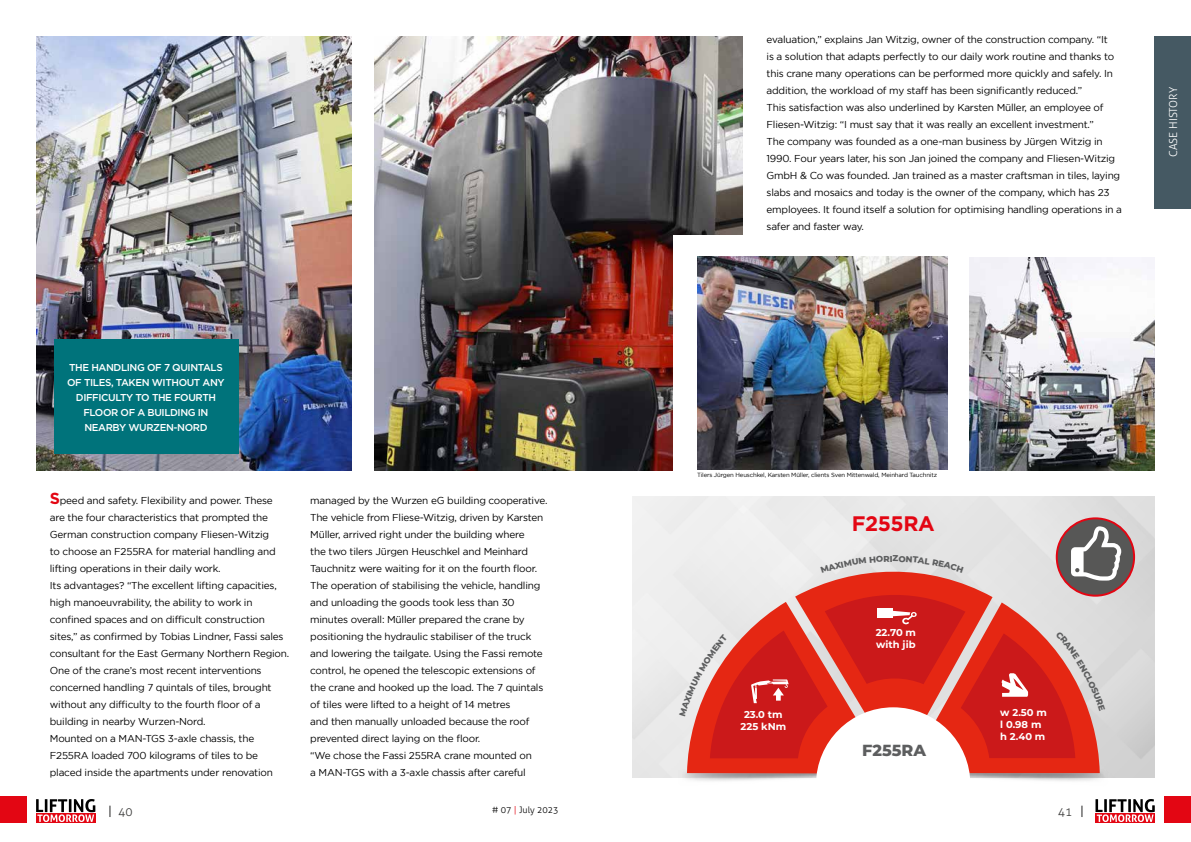
<style>
.page{position:relative;width:1191px;height:842px;background:#fff}
.page>*{position:absolute;margin:0;border:0;box-sizing:border-box;transform-origin:0 0}
.t1{font:700 21px "Gotham";letter-spacing:-.02em;color:#e30613}
.t2{font:800 16px "Montserrat";color:#5d5e5f}
.t3{font:300 12px "Aller";color:#3c3c3b}
.t4{font:300 11px "Aller";color:#fff}
.t5{font:10px/17px "Gotham";letter-spacing:-.02em;color:#000}
.t6{font:500 10px/15px "Gotham";letter-spacing:-.04em;color:#fff;text-align:center}
.t7{font:700 10px/11.9px "Montserrat";color:#fff}
.t8{font:300 9px "Aller";color:#000}
.t9{font:6px "Gotham";letter-spacing:-.02em;color:#000}
.s1{font-weight:700;font-size:16px;color:#e30613}
.s2{color:#000}
.s3{color:#e30613}
</style>
<div class="page">
<div style="left:36px;top:813px;width:60px;height:10px;background:#e30613"></div>
<svg style="left:36px;top:799px;width:59px;height:23px"></svg>
<div style="left:1095px;top:813px;width:60px;height:10px;background:#e30613"></div>
<svg style="left:1095px;top:799px;width:59px;height:23px"></svg>
<div style="left:1155px;top:36px;width:36px;height:172px;background:#455963"></div>
<div style="left:1164px;top:797px;width:27px;height:26px;background:#e30613"></div>
<div style="left:0;top:797px;width:26px;height:26px;background:#e30613"></div>
<img style="left:36px;top:36px;width:316px;height:435px">
<img style="left:374px;top:36px;width:369px;height:435px">
<img style="left:969px;top:258px;width:185px;height:213px">
<div style="left:54px;top:339px;width:185px;height:115px;background:#00737b"></div>
<img style="left:632px;top:496px;width:522px;height:281px">
<img style="left:1095px;top:742px;width:39px;height:64px">
<img style="left:651px;top:742px;width:28px;height:36px">
<svg style="left:795px;top:562px;width:197px;height:27px;background:#e5867c"></svg>
<div style="left:673px;top:236px;width:284px;height:246px;background:#fff"></div>
<img style="left:697px;top:257px;width:250px;height:213px">
<svg style="left:1056px;top:518px;width:78px;height:78px;background:#674d4e"></svg>
<div style="left:1055px;top:517px;width:80px;height:80px;border:2px solid #e30613;border-radius:50%"></div>
<svg style="left:1071px;top:526px;width:50px;height:55px"></svg>
<svg style="left:820px;top:555px;width:143px;height:18px;background:#e4e1e1"></svg>
<svg style="left:679px;top:589px;width:426px;height:195px;background:#de6c66"></svg>
<p class="t5" style="left:766px;top:31px;width:357px">evaluation,” explains Jan Witzig, owner of the construction company. “It<br>is a solution that adapts perfectly to our daily work routine and thanks to this crane many operations can be performed more quickly and safely. In addition, the workload of my staff has been significantly reduced.”<br>This satisfaction was also underlined by Karsten Müller, an employee of Fliesen-Witzig: “I must say that it was really an excellent investment.”<br>The company was founded as a one-man business by Jürgen Witzig in 1990. Four years later, his son Jan joined the company and Fliesen-Witzig GmbH &amp; Co was founded. Jan trained as a master craftsman in tiles, laying slabs and mosaics and today is the owner of the company, which has 23 employees. It found itself a solution for optimising handling operations in a safer and faster way.</p>
<p class="t4" style="left:1166px;top:157px;width:72px;rotate:-90deg">CASE HISTORY</p>
<p class="t6" style="left:67px;top:359px;width:159px">THE HANDLING OF 7 QUINTALS<br>OF TILES, TAKEN WITHOUT ANY<br>DIFFICULTY TO THE FOURTH<br>FLOOR OF A BUILDING IN<br>NEARBY WURZEN-NORD</p>
<p class="t5" style="left:50px;top:492px;width:241px"><span class="s1">S</span>peed and safety. Flexibility and power. These are the four characteristics that prompted the German construction company Fliesen-Witzig<br>to choose an F255RA for material handling and lifting operations in their daily work.<br>Its advantages? “The excellent lifting capacities, high manoeuvrability, the ability to work in confined spaces and on difficult construction sites,” as confirmed by Tobias Lindner, Fassi sales consultant for the East Germany Northern Region.<br>One of the crane’s most recent interventions concerned handling 7 quintals of tiles, brought without any difficulty to the fourth floor of a building in nearby Wurzen-Nord.<br>Mounted on a MAN-TGS 3-axle chassis, the F255RA loaded 700 kilograms of tiles to be placed inside the apartments under renovation</p>
<p class="t5" style="left:310px;top:492px;width:239px">managed by the Wurzen eG building cooperative.<br>The vehicle from Fliese-Witzig, driven by Karsten Müller, arrived right under the building where<br>the two tilers Jürgen Heuschkel and Meinhard Tauchnitz were waiting for it on the fourth floor.<br>The operation of stabilising the vehicle, handling and unloading the goods took less than 30 minutes overall: Müller prepared the crane by positioning the hydraulic stabiliser of the truck and lowering the tailgate. Using the Fassi remote control, he opened the telescopic extensions of the crane and hooked up the load. The 7 quintals of tiles were lifted to a height of 14 metres<br>and then manually unloaded because the roof prevented direct laying on the floor.<br>“We chose the Fassi 255RA crane mounted on<br>a MAN-TGS with a 3-axle chassis after careful</p>
<p class="t9" style="left:697px;top:471px;width:241px">Tilers Jürgen Heuschkel, Karsten Müller, clients Sven Mittenwald, Meinhard Tauchnitz</p>
<h1 class="t1" style="left:851px;top:509px;width:84px">F255RA</h1>
<p class="t7" style="left:740px;top:708px;width:47px;text-align:center">23.0 tm<br>225 kNm</p>
<p class="t7" style="left:875px;top:626px;width:42px">22.70 m with jib</p>
<h2 class="t2" style="left:862px;top:739px;width:65px">F255RA</h2>
<p class="t7" style="left:1000px;top:706px;width:48px">w 2.50 m l 0.98 m h 2.40 m</p>
<p class="t3" style="left:108px;top:804px;width:26px"><span class="s2">|</span> 40</p>
<p class="t8" style="left:492px;top:804px;width:68px"># 07 <span class="s3">|</span> July 2023</p>
<p class="t3" style="left:1057px;top:804px;width:28px">41 <span class="s2">|</span></p>
</div>
